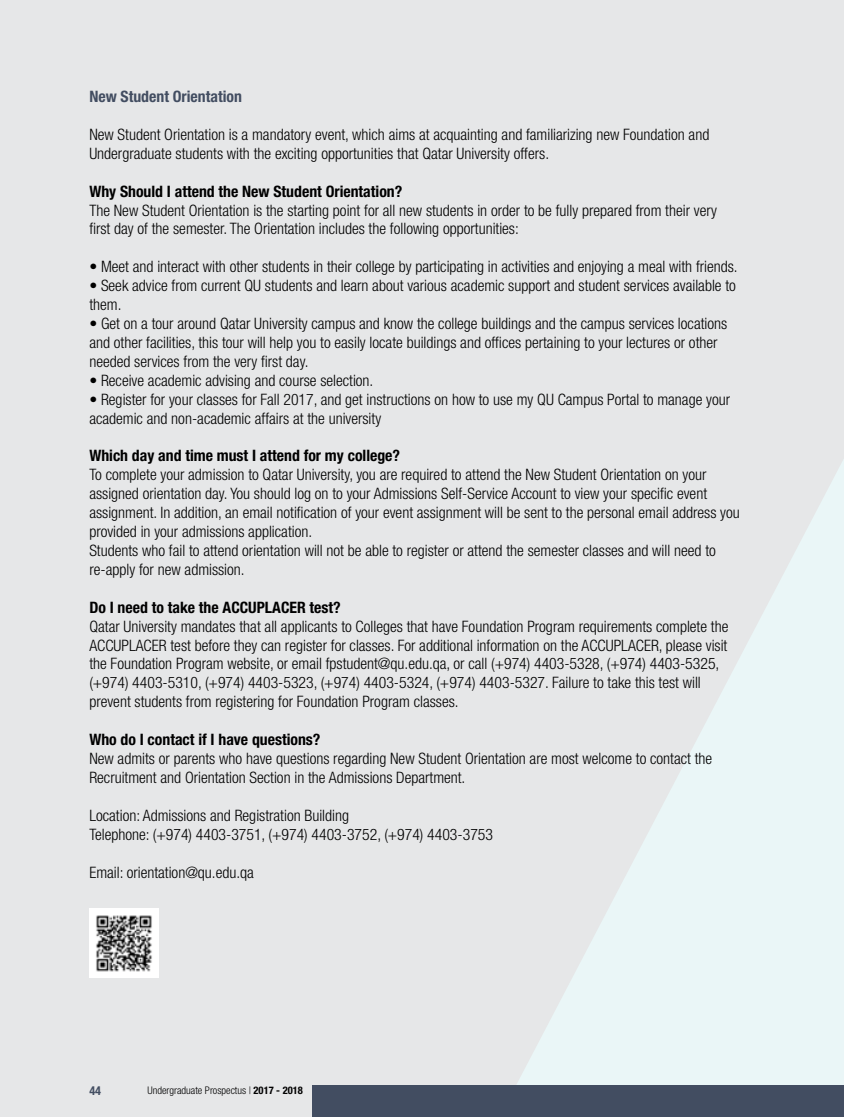
<style>
.page{position:relative;width:844px;height:1117px;background:#fff}
.page>*{position:absolute;margin:0;border:0;box-sizing:border-box;transform-origin:0 0}
.t1{font:300 condensed 15.75px/18.9px "Helvetica Neue";color:#000}
.t2{font:700 condensed 15.75px "Helvetica Neue";color:#000}
.t3{font:700 condensed 15.75px "Helvetica Neue";color:#424d61}
.t4{font:700 condensed 12.25px "Helvetica Neue";color:#424d61}
.t5{font:300 condensed 10.5px "Helvetica Neue";color:#000}
.s1{font-weight:700}
</style>
<div class="page">
<div style="left:0;top:0;width:843px;height:1116px;background:#e6e7e8"></div>
<svg style="left:517px;top:462px;width:326px;height:623px;fill:#e8f1f2"></svg>
<img style="left:89px;top:908px;width:69px;height:69px">
<div style="left:313px;top:1085px;width:530px;height:31px;background:#424d61"></div>
<p class="t3" style="left:89px;top:87px;width:154px">New Student Orientation</p>
<p class="t1" style="left:89px;top:125px;width:621px">New Student Orientation is a mandatory event, which aims at acquainting and familiarizing new Foundation and<br>Undergraduate students with the exciting opportunities that Qatar University offers.</p>
<p class="t2" style="left:89px;top:181px;width:314px">Why Should I attend the New Student Orientation?</p>
<p class="t1" style="left:89px;top:200px;width:629px">The New Student Orientation is the starting point for all new students in order to be fully prepared from their very first day of the semester. The Orientation includes the following opportunities:</p>
<p class="t1" style="left:89px;top:257px;width:649px">• Meet and interact with other students in their college by participating in activities and enjoying a meal with friends.</p>
<p class="t1" style="left:89px;top:276px;width:648px">• Seek advice from current QU students and learn about various academic support and student services available to them.</p>
<p class="t1" style="left:89px;top:314px;width:639px">• Get on a tour around Qatar University campus and know the college buildings and the campus services locations and other facilities, this tour will help you to easily locate buildings and offices pertaining to your lectures or other needed services from the very first day.</p>
<p class="t1" style="left:89px;top:370px;width:285px">• Receive academic advising and course selection.</p>
<p class="t1" style="left:89px;top:389px;width:642px">• Register for your classes for Fall 2017, and get instructions on how to use my QU Campus Portal to manage your academic and non-academic affairs at the university</p>
<p class="t2" style="left:89px;top:446px;width:312px">Which day and time must I attend for my college?</p>
<p class="t1" style="left:89px;top:465px;width:651px">To complete your admission to Qatar University, you are required to attend the New Student Orientation on your assigned orientation day. You should log on to your Admissions Self-Service Account to view your specific event assignment. In addition, an email notification of your event assignment will be sent to the personal email address you provided in your admissions application.<br>Students who fail to attend orientation will not be able to register or attend the semester classes and will need to re-apply for new admission.</p>
<p class="t2" style="left:89px;top:597px;width:253px">Do I need to take the ACCUPLACER test?</p>
<p class="t1" style="left:89px;top:616px;width:640px">Qatar University mandates that all applicants to Colleges that have Foundation Program requirements complete the ACCUPLACER test before they can register for classes. For additional information on the ACCUPLACER, please visit the Foundation Program website, or email fpstudent@qu.edu.qa, or call (+974) 4403-5328, (+974) 4403-5325, (+974) 4403-5310, (+974) 4403-5323, (+974) 4403-5324, (+974) 4403-5327. Failure to take this test will prevent students from registering for Foundation Program classes.</p>
<p class="t2" style="left:89px;top:729px;width:233px">Who do I contact if I have questions?</p>
<p class="t1" style="left:89px;top:748px;width:624px">New admits or parents who have questions regarding New Student Orientation are most welcome to contact the<br>Recruitment and Orientation Section in the Admissions Department.</p>
<p class="t1" style="left:89px;top:805px;width:405px">Location: Admissions and Registration Building<br>Telephone: (+974) 4403-3751, (+974) 4403-3752, (+974) 4403-3753</p>
<p class="t1" style="left:89px;top:862px;width:166px">Email: orientation@qu.edu.qa</p>
<p class="t4" style="left:89px;top:1083px;width:13px">44</p>
<p class="t5" style="left:147px;top:1083px;width:157px">Undergraduate Prospectus | <span class="s1">2017 - 2018</span></p>
</div>
